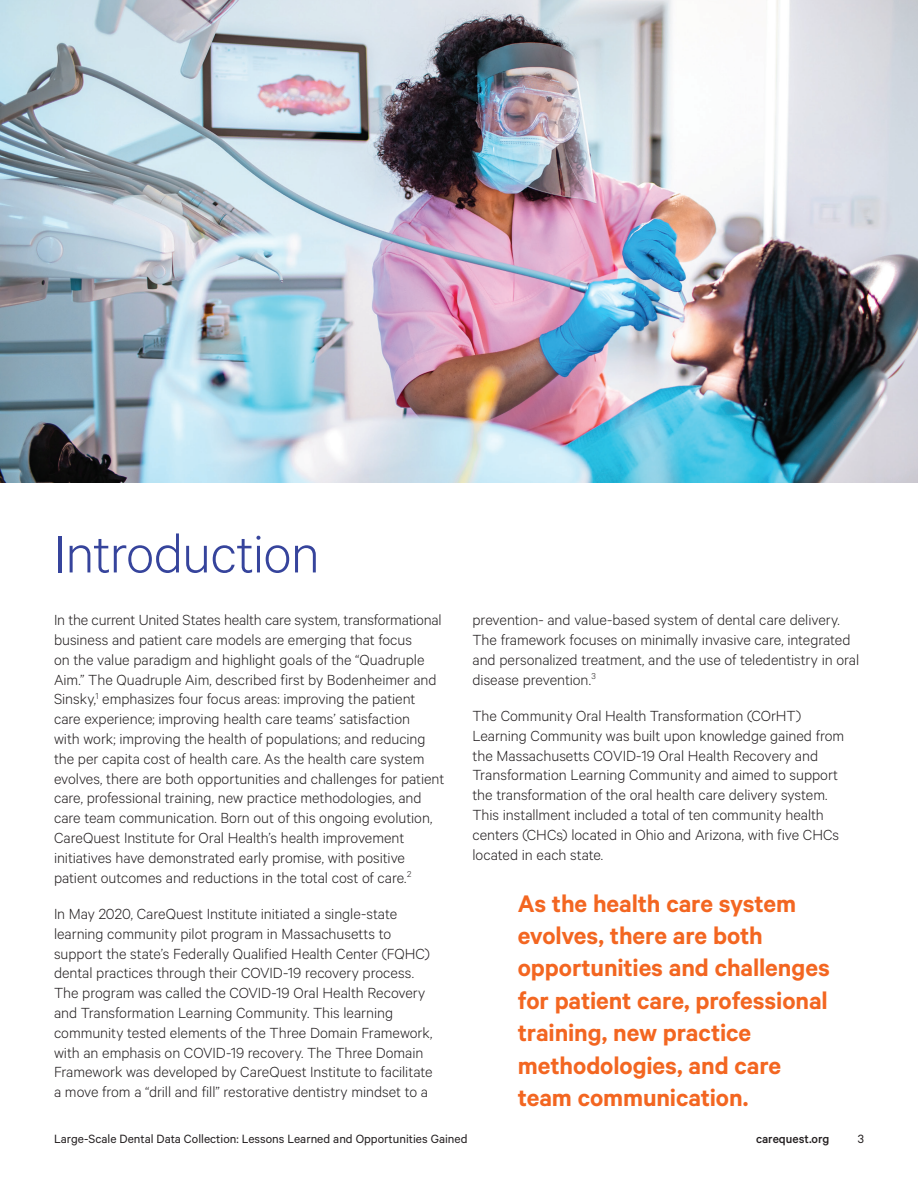
<style>
.page{position:relative;width:918px;height:1188px;background:#fff}
.page>*{position:absolute;margin:0;border:0;box-sizing:border-box;transform-origin:0 0}
.t1{font:300 60px "Calibre";letter-spacing:-.02em;color:#36449c}
.t2{font:600 27px/32.4px "Calibre";letter-spacing:-.005em;color:#f36621}
.t3{font:300 16.5px/19.8px "Calibre";color:#231f20}
.t4{font:13.5px "Calibre";color:#231f20}
.t5{font:500 13.5px "Calibre";color:#231f20}
</style>
<div class="page">
<img style="left:0;top:0;width:918px;height:483px">
<h1 class="t1" style="left:54px;top:519px;width:267px">Introduction</h1>
<p class="t3" style="left:54px;top:610px;width:392px">In the current United States health care system, transformational business and patient care models are emerging that focus<br>on the value paradigm and highlight goals of the “Quadruple Aim.” The Quadruple Aim, described first by Bodenheimer and Sinsky,<sup>1</sup> emphasizes four focus areas: improving the patient care experience; improving health care teams’ satisfaction<br>with work; improving the health of populations; and reducing the per capita cost of health care. As the health care system evolves, there are both opportunities and challenges for patient care, professional training, new practice methodologies, and care team communication. Born out of this ongoing evolution, CareQuest Institute for Oral Health’s health improvement initiatives have demonstrated early promise, with positive patient outcomes and reductions in the total cost of care.<sup>2</sup></p>
<p class="t3" style="left:54px;top:903px;width:380px">In May 2020, CareQuest Institute initiated a single-state learning community pilot program in Massachusetts to support the state’s Federally Qualified Health Center (FQHC) dental practices through their COVID-19 recovery process.<br>The program was called the COVID-19 Oral Health Recovery and Transformation Learning Community. This learning community tested elements of the Three Domain Framework, with an emphasis on COVID-19 recovery. The Three Domain Framework was developed by CareQuest Institute to facilitate a move from a “drill and fill” restorative dentistry mindset to a</p>
<p class="t3" style="left:473px;top:610px;width:388px">prevention- and value-based system of dental care delivery.<br>The framework focuses on minimally invasive care, integrated and personalized treatment, and the use of teledentistry in oral disease prevention.<sup>3</sup></p>
<p class="t3" style="left:472px;top:705px;width:373px">The Community Oral Health Transformation (COrHT)<br>Learning Community was built upon knowledge gained from the Massachusetts COVID-19 Oral Health Recovery and Transformation Learning Community and aimed to support the transformation of the oral health care delivery system.<br>This installment included a total of ten community health centers (CHCs) located in Ohio and Arizona, with five CHCs located in each state.</p>
<h2 class="t2" style="left:518px;top:886px;width:313px">As the health care system evolves, there are both opportunities and challenges for patient care, professional training, new practice methodologies, and care team communication.</h2>
<p class="t4" style="left:54px;top:1131px;width:415px">Large-Scale Dental Data Collection: Lessons Learned and Opportunities Gained</p>
<p class="t5" style="left:756px;top:1131px;width:75px">carequest.org</p>
<p class="t4" style="left:858px;top:1131px;width:8px">3</p>
</div>
